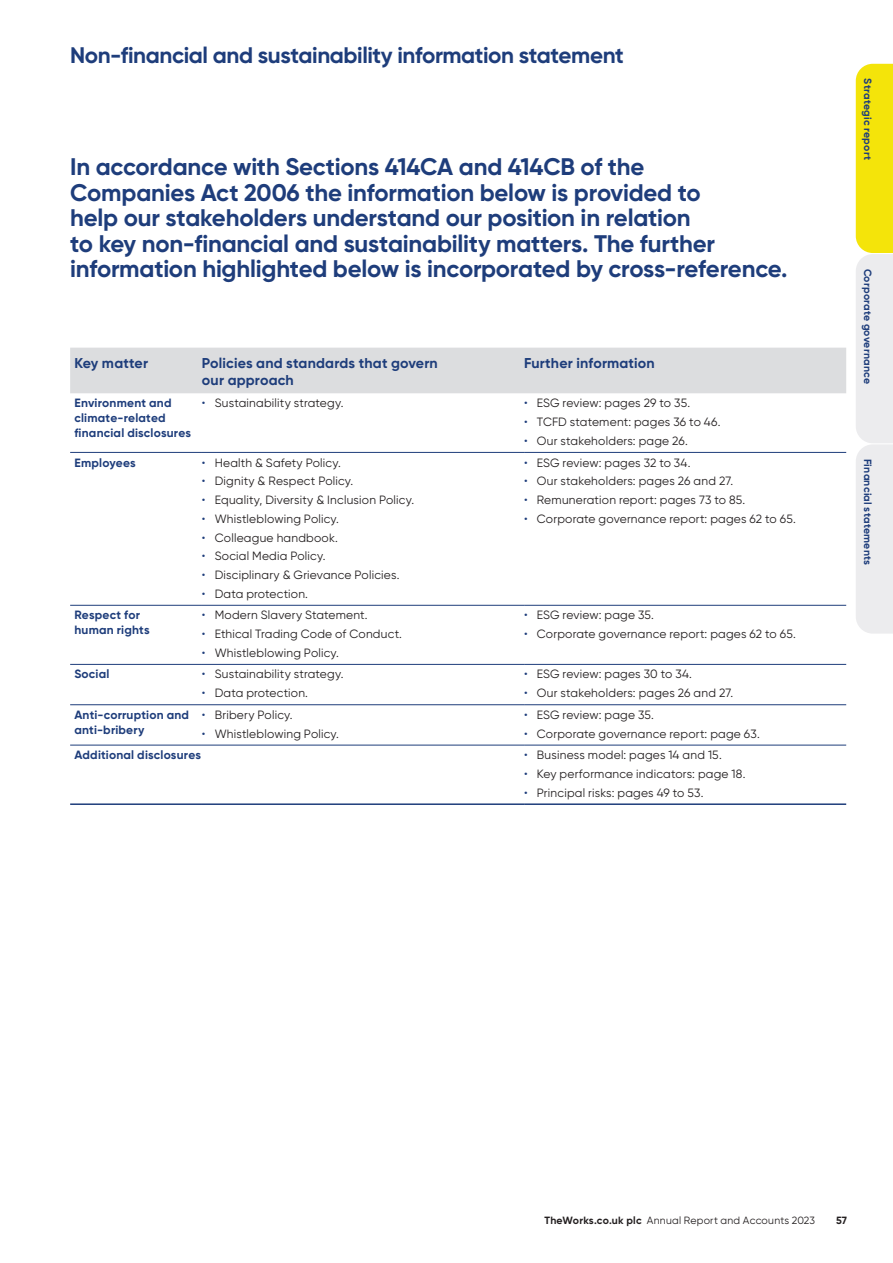
<style>
.page{position:relative;width:893px;height:1263px;background:#fff}
.page>*{position:absolute;margin:0;border:0;box-sizing:border-box;transform-origin:0 0}
.Main_Heading_16pt{font:700 24px/25.5px "Gilroy";letter-spacing:-.01em;color:#1e3d7b}
.Page_Title{font:700 22.5px "Gilroy";letter-spacing:-.02em;color:#1e3d7b}
.Subhead_1{font:700 14.25px/17.2px "Gilroy";letter-spacing:.01em;color:#1e3d7b}
.t1{font:12px "Gilroy";letter-spacing:.015em;color:#231f20}
.Subhead_2{font:700 12px/15px "Gilroy";letter-spacing:.015em;color:#1e3d7b}
.t2{font:700 10.5px "Gilroy";letter-spacing:.02em;color:#1e3d7b}
.t3{font:10.5px "Gilroy";letter-spacing:.025em;color:#231f20}
.t4{font:700 10.5px "Gilroy";color:#231f20}
.s1{color:#1e3d7b}
.s2{font-weight:700}
</style>
<div class="page">
<div style="left:70px;top:348px;width:776px;height:45px;background:#dcdddf"></div>
<hr style="left:70px;top:452px;width:132px;height:1px;background:#1e3d7b">
<hr style="left:202px;top:452px;width:322px;height:1px;background:#1e3d7b">
<hr style="left:524px;top:452px;width:322px;height:1px;background:#1e3d7b">
<hr style="left:70px;top:605px;width:132px;height:1px;background:#1e3d7b">
<hr style="left:202px;top:605px;width:322px;height:1px;background:#1e3d7b">
<hr style="left:524px;top:605px;width:322px;height:1px;background:#1e3d7b">
<hr style="left:70px;top:664px;width:132px;height:1px;background:#1e3d7b">
<hr style="left:202px;top:664px;width:322px;height:1px;background:#1e3d7b">
<hr style="left:524px;top:664px;width:322px;height:1px;background:#1e3d7b">
<hr style="left:70px;top:704px;width:132px;height:1px;background:#1e3d7b">
<hr style="left:202px;top:704px;width:322px;height:1px;background:#1e3d7b">
<hr style="left:524px;top:704px;width:322px;height:1px;background:#1e3d7b">
<hr style="left:70px;top:745px;width:132px;height:1px;background:#1e3d7b">
<hr style="left:202px;top:745px;width:322px;height:1px;background:#1e3d7b">
<hr style="left:524px;top:745px;width:322px;height:1px;background:#1e3d7b">
<hr style="left:70px;top:803px;width:132px;height:2px;background:#1e3d7b">
<hr style="left:202px;top:803px;width:322px;height:2px;background:#1e3d7b">
<hr style="left:524px;top:803px;width:322px;height:2px;background:#1e3d7b">
<svg style="left:856px;top:64px;width:37px;height:570px;background:#eee9a3"></svg>
<p class="Page_Title" style="left:70px;top:41px;width:555px">Non-financial and sustainability information statement</p>
<p class="Main_Heading_16pt" style="left:70px;top:154px;width:719px">In accordance with Sections 414CA and 414CB of the<br>Companies Act 2006 the information below is provided to<br>help our stakeholders understand our position in relation<br>to key non-financial and sustainability matters. The further information highlighted below is incorporated by cross-reference.</p>
<p class="Subhead_1" style="left:74px;top:354px;width:75px">Key matter</p>
<p class="Subhead_1" style="left:202px;top:354px;width:237px">Policies and standards that govern our approach</p>
<p class="Subhead_1" style="left:524px;top:354px;width:132px">Further information</p>
<p class="Subhead_2" style="left:74px;top:396px;width:118px">Environment and climate-related financial disclosures</p>
<p class="t1" style="left:202px;top:396px;width:143px"><span class="s1">•</span> Sustainability strategy.</p>
<p class="t1" style="left:524px;top:396px;width:168px"><span class="s1">•</span> ESG review: pages 29 to 35.</p>
<p class="t1" style="left:524px;top:415px;width:198px"><span class="s1">•</span> TCFD statement: pages 36 to 46.</p>
<p class="t1" style="left:524px;top:433px;width:165px"><span class="s1">•</span> Our stakeholders: page 26.</p>
<p class="Subhead_2" style="left:74px;top:455px;width:63px">Employees</p>
<p class="t1" style="left:202px;top:455px;width:140px"><span class="s1">•</span> Health &amp; Safety Policy.</p>
<p class="t1" style="left:202px;top:474px;width:153px"><span class="s1">•</span> Dignity &amp; Respect Policy.</p>
<p class="t1" style="left:202px;top:492px;width:214px"><span class="s1">•</span> Equality, Diversity &amp; Inclusion Policy.</p>
<p class="t1" style="left:202px;top:511px;width:139px"><span class="s1">•</span> Whistleblowing Policy.</p>
<p class="t1" style="left:202px;top:530px;width:137px"><span class="s1">•</span> Colleague handbook.</p>
<p class="t1" style="left:202px;top:549px;width:125px"><span class="s1">•</span> Social Media Policy.</p>
<p class="t1" style="left:202px;top:567px;width:199px"><span class="s1">•</span> Disciplinary &amp; Grievance Policies.</p>
<p class="t1" style="left:202px;top:586px;width:108px"><span class="s1">•</span> Data protection.</p>
<p class="Subhead_2" style="left:74px;top:608px;width:77px">Respect for human rights</p>
<p class="t1" style="left:202px;top:608px;width:167px"><span class="s1">•</span> Modern Slavery Statement.</p>
<p class="t1" style="left:202px;top:627px;width:202px"><span class="s1">•</span> Ethical Trading Code of Conduct.</p>
<p class="t1" style="left:202px;top:645px;width:139px"><span class="s1">•</span> Whistleblowing Policy.</p>
<p class="Subhead_2" style="left:74px;top:667px;width:37px">Social</p>
<p class="t1" style="left:202px;top:667px;width:143px"><span class="s1">•</span> Sustainability strategy.</p>
<p class="t1" style="left:202px;top:686px;width:108px"><span class="s1">•</span> Data protection.</p>
<p class="Subhead_2" style="left:74px;top:707px;width:116px">Anti-corruption and anti-bribery</p>
<p class="t1" style="left:202px;top:707px;width:92px"><span class="s1">•</span> Bribery Policy.</p>
<p class="t1" style="left:202px;top:726px;width:139px"><span class="s1">•</span> Whistleblowing Policy.</p>
<p class="t1" style="left:524px;top:455px;width:168px"><span class="s1">•</span> ESG review: pages 32 to 34.</p>
<p class="t1" style="left:524px;top:474px;width:211px"><span class="s1">•</span> Our stakeholders: pages 26 and 27.</p>
<p class="t1" style="left:524px;top:492px;width:223px"><span class="s1">•</span> Remuneration report: pages 73 to 85.</p>
<p class="t1" style="left:524px;top:511px;width:273px"><span class="s1">•</span> Corporate governance report: pages 62 to 65.</p>
<p class="t1" style="left:524px;top:608px;width:131px"><span class="s1">•</span> ESG review: page 35.</p>
<p class="t1" style="left:524px;top:627px;width:273px"><span class="s1">•</span> Corporate governance report: pages 62 to 65.</p>
<p class="t1" style="left:524px;top:667px;width:169px"><span class="s1">•</span> ESG review: pages 30 to 34.</p>
<p class="t1" style="left:524px;top:686px;width:211px"><span class="s1">•</span> Our stakeholders: pages 26 and 27.</p>
<p class="t1" style="left:524px;top:707px;width:131px"><span class="s1">•</span> ESG review: page 35.</p>
<p class="t1" style="left:524px;top:726px;width:237px"><span class="s1">•</span> Corporate governance report: page 63.</p>
<p class="Subhead_2" style="left:74px;top:747px;width:128px">Additional disclosures</p>
<p class="t1" style="left:524px;top:748px;width:199px"><span class="s1">•</span> Business model: pages 14 and 15.</p>
<p class="t1" style="left:524px;top:766px;width:223px"><span class="s1">•</span> Key performance indicators: page 18.</p>
<p class="t1" style="left:524px;top:785px;width:181px"><span class="s1">•</span> Principal risks: pages 49 to 53.</p>
<p class="t2" style="left:874px;top:78px;width:83px;rotate:90deg">Strategic report</p>
<p class="t2" style="left:874px;top:269px;width:117px;rotate:90deg">Corporate governance</p>
<p class="t2" style="left:874px;top:459px;width:108px;rotate:90deg">Financial statements</p>
<p class="t3" style="left:544px;top:1213px;width:272px"><span class="s2">TheWorks.co.uk plc</span> Annual Report and Accounts 2023</p>
<p class="t4" style="left:836px;top:1213px;width:13px">57</p>
</div>
